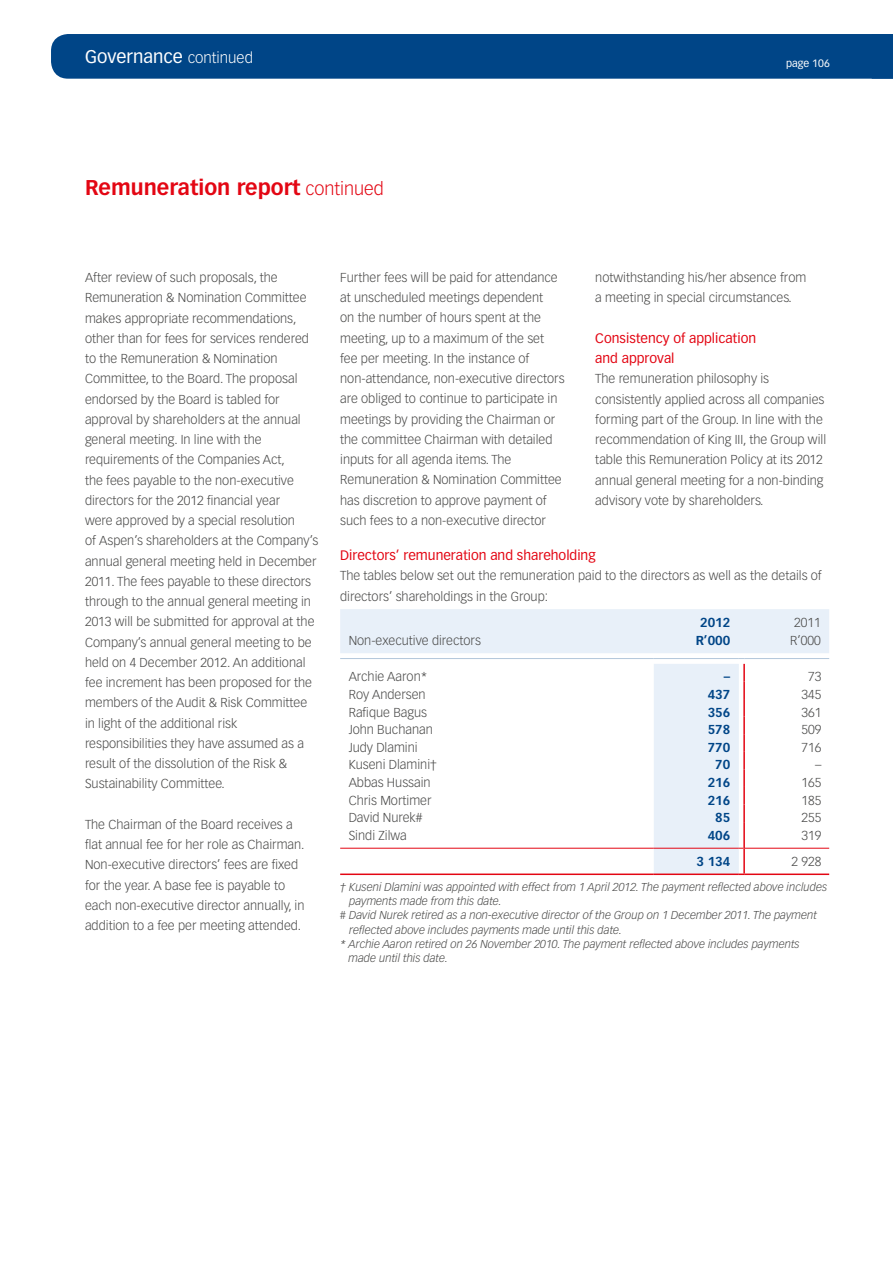
<style>
.page{position:relative;width:893px;height:1263px;background:#fff}
.page>*{position:absolute;margin:0;border:0;box-sizing:border-box;transform-origin:0 0}
.t1{font:700 21px "Vectora LT Std";color:#e30613}
.t2{font:18px "Vectora LT Std";color:#fff}
.t3{font:300 15px "Vectora LT Std";color:#fff}
.t4{font:13.5px/20.2px "Vectora LT Std";color:#e30613}
.t5{font:300 12.75px/20.2px "Vectora LT Std";color:#4a4a49}
.t6{font:700 12.75px/18px "Vectora LT Std";color:#004587;text-align:center}
.t7{font:italic 300 11.25px "Vectora LT Std";color:#4a4a49}
.t8{font:10.5px "Vectora LT Std";color:#fff}
.s1{font-weight:300;font-size:18px}
</style>
<div class="page">
<div style="left:51px;top:34px;width:842px;height:45px;background:#004587"></div>
<svg style="left:340px;top:609px;width:489px;height:264px"></svg>
<hr style="left:340px;top:658px;width:314px;height:1px;background:#b3c7db">
<hr style="left:654px;top:658px;width:85px;height:1px;background:#b3c7db">
<hr style="left:744px;top:658px;width:85px;height:1px;background:#b3c7db">
<hr style="left:340px;top:848px;width:314px;height:1px;background:#e30613">
<hr style="left:654px;top:848px;width:85px;height:1px;background:#e30613">
<hr style="left:745px;top:848px;width:84px;height:1px;background:#e30613">
<hr style="left:340px;top:873px;width:314px;height:2px;background:#e30613">
<hr style="left:654px;top:873px;width:85px;height:2px;background:#e30613">
<hr style="left:744px;top:873px;width:85px;height:2px;background:#e30613">
<svg style="left:739px;top:658px;width:6px;height:164px"></svg>
<hr style="left:743px;top:822px;width:2px;height:26px;background:#e30613">
<hr style="left:743px;top:848px;width:2px;height:25px;background:#e30613">
<p class="t2" style="left:85px;top:46px;width:99px">Governance</p>
<p class="t3" style="left:188px;top:49px;width:67px">continued</p>
<p class="t1" style="left:85px;top:175px;width:300px">Remuneration report <span class="s1">continued</span></p>
<p class="t8" style="left:786px;top:57px;width:45px">page 106</p>
<p class="t5" style="left:85px;top:268px;width:235px">After review of such proposals, the Remuneration &amp; Nomination Committee makes appropriate recommendations, other than for fees for services rendered to the Remuneration &amp; Nomination Committee, to the Board. The proposal endorsed by the Board is tabled for approval by shareholders at the annual general meeting. In line with the requirements of the Companies Act,<br>the fees payable to the non-executive directors for the 2012 financial year<br>were approved by a special resolution<br>of Aspen’s shareholders at the Company’s annual general meeting held in December 2011. The fees payable to these directors through to the annual general meeting in 2013 will be submitted for approval at the Company’s annual general meeting to be held on 4 December 2012. An additional fee increment has been proposed for the members of the Audit &amp; Risk Committee in light of the additional risk responsibilities they have assumed as a result of the dissolution of the Risk &amp; Sustainability Committee.</p>
<p class="t5" style="left:85px;top:814px;width:221px">The Chairman of the Board receives a flat annual fee for her role as Chairman.<br>Non-executive directors’ fees are fixed for the year. A base fee is payable to each non-executive director annually, in addition to a fee per meeting attended.</p>
<p class="t5" style="left:340px;top:267px;width:226px">Further fees will be paid for attendance at unscheduled meetings dependent<br>on the number of hours spent at the meeting, up to a maximum of the set fee per meeting. In the instance of non‑attendance, non-executive directors are obliged to continue to participate in meetings by providing the Chairman or the committee Chairman with detailed inputs for all agenda items. The Remuneration &amp; Nomination Committee has discretion to approve payment of such fees to a non-executive director</p>
<p class="t4" style="left:340px;top:545px;width:257px">Directors’ remuneration and shareholding</p>
<p class="t5" style="left:340px;top:566px;width:483px">The tables below set out the remuneration paid to the directors as well as the details of directors’ shareholdings in the Group:</p>
<p class="t5" style="left:349px;top:630px;width:134px">Non-executive directors</p>
<p class="t5" style="left:595px;top:268px;width:212px">notwithstanding his/her absence from a meeting in special circumstances.</p>
<p class="t4" style="left:595px;top:328px;width:162px">Consistency of application and approval</p>
<p class="t5" style="left:595px;top:369px;width:232px">The remuneration philosophy is consistently applied across all companies forming part of the Group. In line with the recommendation of King III, the Group will table this Remuneration Policy at its 2012 annual general meeting for a non-binding advisory vote by shareholders.</p>
<p class="t6" style="left:696px;top:613px;width:36px">2012<br>R’000</p>
<p class="t5" style="left:790px;top:613px;width:32px;line-height:18px;text-align:center">2011<br>R’000</p>
<p class="t5" style="left:349px;top:667px;width:80px">Archie Aaron*</p>
<p class="t6" style="left:724px;top:668px;width:8px">–</p>
<p class="t5" style="left:808px;top:667px;width:15px">73</p>
<p class="t5" style="left:349px;top:684px;width:78px">Roy Andersen</p>
<p class="t6" style="left:708px;top:685px;width:24px">437</p>
<p class="t5" style="left:802px;top:684px;width:21px">345</p>
<p class="t5" style="left:349px;top:702px;width:80px">Rafique Bagus</p>
<p class="t6" style="left:708px;top:703px;width:24px">356</p>
<p class="t5" style="left:802px;top:702px;width:21px">361</p>
<p class="t5" style="left:349px;top:720px;width:86px">John Buchanan</p>
<p class="t6" style="left:708px;top:721px;width:24px">578</p>
<p class="t5" style="left:802px;top:720px;width:21px">509</p>
<p class="t5" style="left:349px;top:737px;width:70px">Judy Dlamini</p>
<p class="t6" style="left:708px;top:738px;width:24px">770</p>
<p class="t5" style="left:802px;top:737px;width:21px">716</p>
<p class="t5" style="left:349px;top:755px;width:90px">Kuseni Dlamini†</p>
<p class="t6" style="left:715px;top:756px;width:17px">70</p>
<p class="t5" style="left:815px;top:755px;width:8px">–</p>
<p class="t5" style="left:349px;top:772px;width:83px">Abbas Hussain</p>
<p class="t6" style="left:708px;top:773px;width:24px">216</p>
<p class="t5" style="left:802px;top:772px;width:21px">165</p>
<p class="t5" style="left:349px;top:790px;width:84px">Chris Mortimer</p>
<p class="t6" style="left:708px;top:791px;width:24px">216</p>
<p class="t5" style="left:802px;top:790px;width:21px">185</p>
<p class="t5" style="left:349px;top:808px;width:75px">David Nurek#</p>
<p class="t6" style="left:715px;top:808px;width:17px">85</p>
<p class="t5" style="left:802px;top:808px;width:21px">255</p>
<p class="t5" style="left:349px;top:825px;width:60px">Sindi Zilwa</p>
<p class="t6" style="left:708px;top:826px;width:24px">406</p>
<p class="t5" style="left:802px;top:825px;width:21px">319</p>
<p class="t6" style="left:696px;top:852px;width:35px">3 134</p>
<p class="t5" style="left:792px;top:851px;width:31px">2 928</p>
<p class="t7" style="left:340px;top:880px;width:489px">† Kuseni Dlamini was appointed with effect from 1 April 2012. The payment reflected above includes</p>
<p class="t7" style="left:349px;top:894px;width:154px">payments made from this date.</p>
<p class="t7" style="left:340px;top:909px;width:478px"># David Nurek retired as a non-executive director of the Group on 1 December 2011. The payment</p>
<p class="t7" style="left:349px;top:923px;width:274px">reflected above includes payments made until this date.</p>
<p class="t7" style="left:340px;top:937px;width:461px">* Archie Aaron retired on 26 November 2010. The payment reflected above includes payments</p>
<p class="t7" style="left:348px;top:951px;width:101px">made until this date.</p>
</div>
